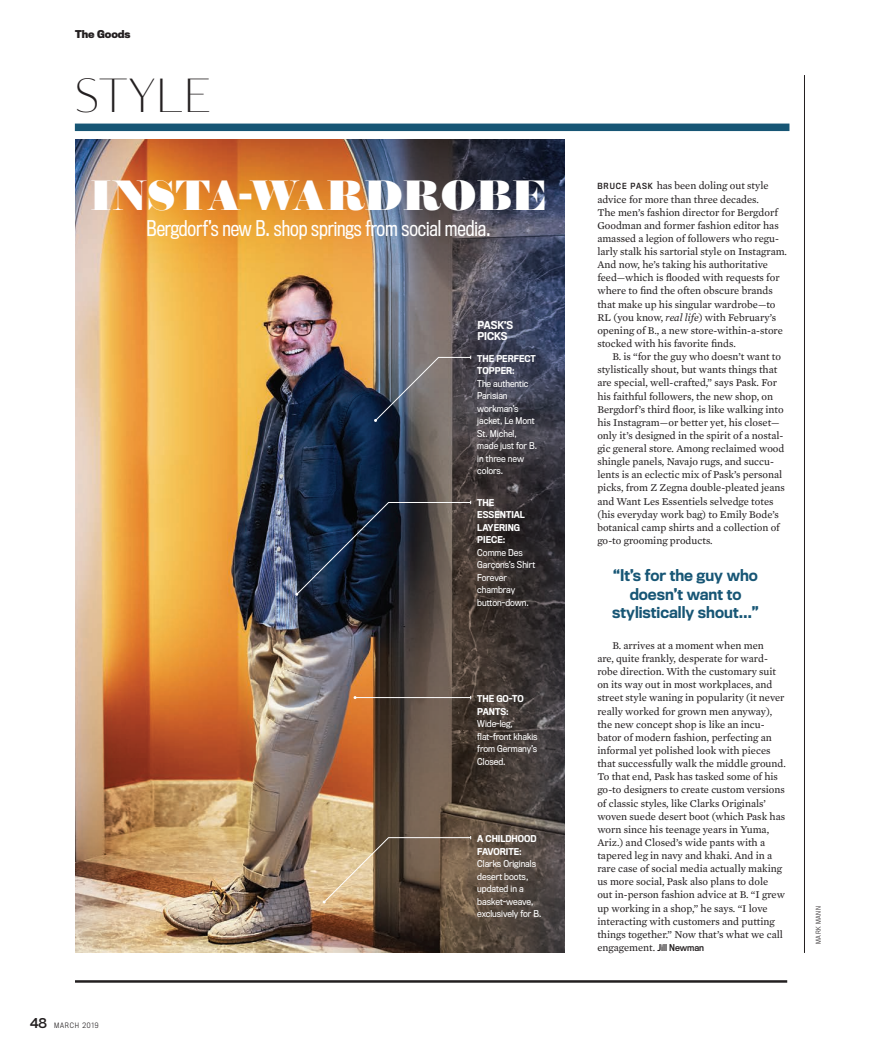
<style>
.page{position:relative;width:872px;height:1058px;background:#fff}
.page>*{position:absolute;margin:0;border:0;box-sizing:border-box;transform-origin:0 0}
.t1{font:200 46.25px "Darby Sans Poster";letter-spacing:.04em;color:#231f20}
.t2{font:900 42.5px "Brunel Poster";letter-spacing:.015em;color:#fff}
.t3{font:20px "Titling Gothic FB Cond";letter-spacing:-.005em;color:#fff}
.t4{font:500 15px/18.8px "Titling Gothic FB Narrow";color:#175675;text-align:center}
.t5{font:10.62px/13.1px "Mercury Text G2";color:#231f20}
.t6{font:500 10px/11.2px "Titling Gothic FB Narrow";color:#fff}
.t7{font:700 10px "Titling Gothic FB Narrow";color:#231f20}
.t8{font:8.75px/12.5px "Titling Gothic FB Narrow";color:#fff}
.t9{font:500 8.75px/12.5px "Titling Gothic FB Narrow";color:#fff}
.t10{font:300 6.88px "Titling Gothic FB Narrow";letter-spacing:.12em;color:#231f20}
.t11{font:300 6.25px "Titling Gothic FB Narrow";letter-spacing:.09em;color:#231f20}
.s1{font-family:"Titling Gothic FB Normal Standard";font-weight:400;font-size:12.5px}
.s2{font-family:"Titling Gothic FB Narrow Standard";font-size:7.75px}
.s3{font-style:italic}
.s4{font-family:"Titling Gothic FB Narrow Standard";font-size:8.75px}
</style>
<div class="page">
<img style="left:75px;top:140px;width:490px;height:812px">
<hr style="left:75px;top:980px;width:712px;height:2px;background:#231f20">
<hr style="left:804px;top:75px;width:1px;height:877px;background:#231f20">
<div style="left:75px;top:123px;width:714px;height:8px;background:#175675"></div>
<svg style="left:323px;top:836px;width:148px;height:67px;background:#8f795d"></svg>
<svg style="left:295px;top:501px;width:176px;height:94px;background:#272d39"></svg>
<svg style="left:374px;top:356px;width:97px;height:66px;background:#636369"></svg>
<hr style="left:355px;top:697px;width:116px;height:1px;background:#fff">
<p class="t7" style="left:75px;top:29px;width:57px">The Goods</p>
<h1 class="t1" style="left:75px;top:61px;width:138px">STYLE</h1>
<h2 class="t2" style="left:91px;top:166px;width:457px">INSTA-WARDROBE</h2>
<h3 class="t3" style="left:146px;top:217px;width:346px">Bergdorf’s new B. shop springs from social media.</h3>
<p class="t6" style="left:477px;top:319px;width:37px">PASK’S<br>PICKS</p>
<p class="t9" style="left:477px;top:352px;width:60px">THE PERFECT<br>TOPPER:</p>
<p class="t8" style="left:477px;top:377px;width:61px">The authentic<br>Parisian workman’s jacket, Le Mont<br>St. Michel, made just for B. in three new colors.</p>
<p class="t9" style="left:477px;top:496px;width:49px">THE<br>ESSENTIAL<br>LAYERING<br>PIECE:</p>
<p class="t8" style="left:477px;top:546px;width:60px">Comme Des<br>Garçons’s Shirt<br>Forever chambray button-down.</p>
<p class="t9" style="left:477px;top:692px;width:48px">THE GO-TO<br>PANTS:</p>
<p class="t8" style="left:477px;top:717px;width:62px">Wide-leg, flat-front khakis from Germany’s<br>Closed.</p>
<p class="t10" style="left:30px;top:1021px;width:70px"><span class="s1">48</span> MARCH 2019</p>
<p class="t9" style="left:477px;top:832px;width:61px">A CHILDHOOD<br>FAVORITE:</p>
<p class="t8" style="left:477px;top:857px;width:66px">Clarks Originals desert boots, updated in a basket-weave, exclusively for B.</p>
<p class="t5" style="left:597px;top:179px;width:191px"><span class="s2">BRUCE PASK</span> has been doling out style advice for more than three decades.<br>The men’s fashion director for Bergdorf Goodman and former fashion editor has amassed a legion of followers who regu&shy;larly stalk his sartorial style on Instagram.<br>And now, he’s taking his authoritative feed—which is flooded with requests for where to find the often obscure brands that make up his singular wardrobe—to RL (you know, <span class="s3">real life</span>) with February’s opening of B., a new store-within-a-store stocked with his favorite finds.</p>
<p class="t5" style="left:597px;top:349px;width:189px;text-indent:15px">B. is “for the guy who doesn’t want to stylistically shout, but wants things that are special, well-crafted,” says Pask. For his faithful followers, the new shop, on Bergdorf’s third floor, is like walking into his Instagram—or better yet, his closet— only it’s designed in the spirit of a nostal&shy;gic general store. Among reclaimed wood shingle panels, Navajo rugs, and succu&shy;lents is an eclectic mix of Pask’s personal picks, from Z Zegna double-pleated jeans and Want Les Essentiels selvedge totes (his everyday work bag) to Emily Bode’s botanical camp shirts and a collection of go-to grooming products.</p>
<h3 class="t4" style="left:612px;top:566px;width:148px">“It’s for the guy who doesn’t want to stylistically shout…”</h3>
<p class="t5" style="left:597px;top:638px;width:190px;text-indent:15px">B. arrives at a moment when men<br>are, quite frankly, desperate for ward&shy;robe direction. With the customary suit on its way out in most workplaces, and street style waning in popularity (it never really worked for grown men anyway), the new concept shop is like an incu&shy;bator of modern fashion, perfecting an informal yet polished look with pieces that successfully walk the middle ground.<br>To that end, Pask has tasked some of his go-to designers to create custom versions of classic styles, like Clarks Originals’ woven suede desert boot (which Pask has worn since his teenage years in Yuma, Ariz.) and Closed’s wide pants with a tapered leg in navy and khaki. And in a rare case of social media actually making us more social, Pask also plans to dole out in-person fashion advice at B. “I grew up working in a shop,” he says. “I love interacting with customers and putting things together.” Now that’s what we call engagement. <span class="s4">Jill Newman</span></p>
<p class="t11" style="left:815px;top:944px;width:39px;rotate:-90deg">MARK MANN</p>
</div>
